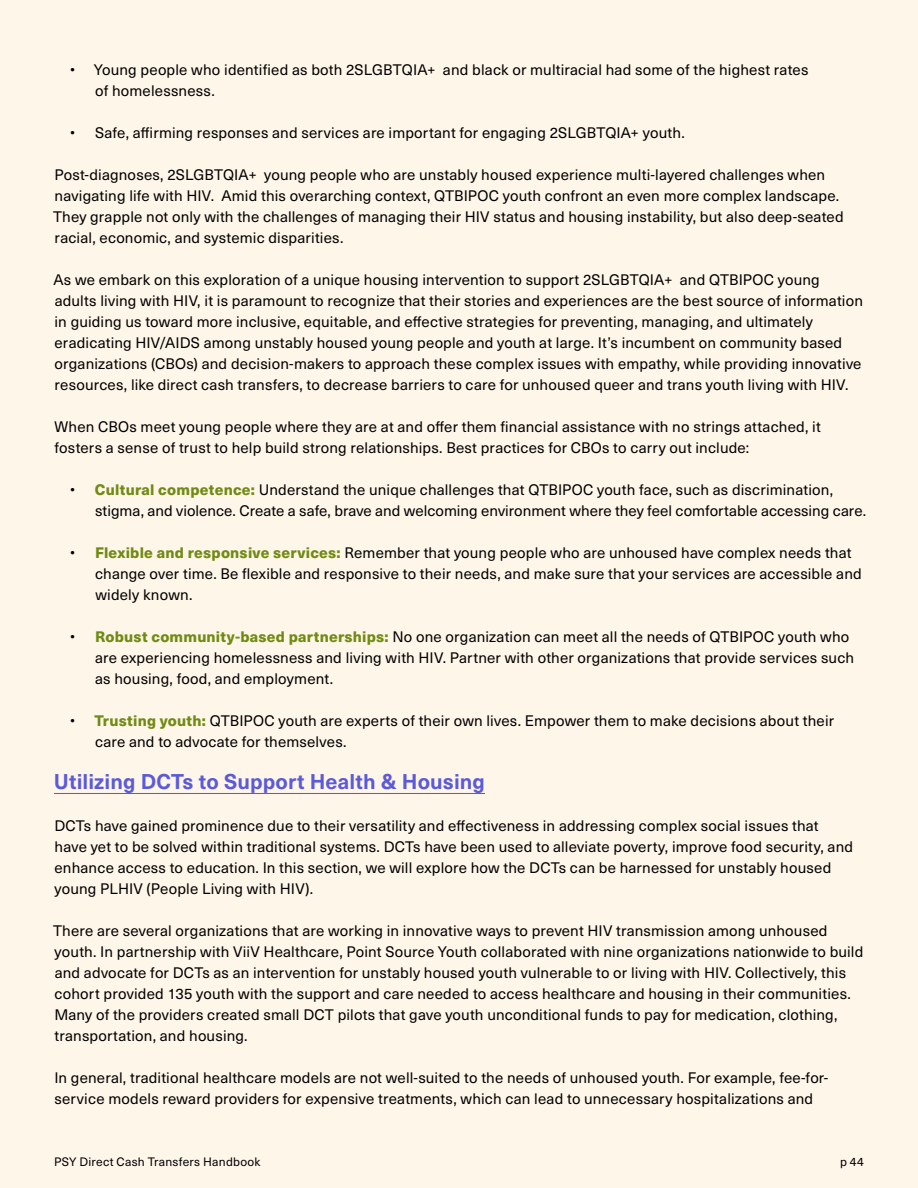
<style>
.page{position:relative;width:918px;height:1188px;background:#fff6ea}
.page>*{position:absolute;margin:0;border:0;box-sizing:border-box;transform-origin:0 0}
.t1{font:700 21px "Neue Haas Unica W1 G";letter-spacing:.005em;color:#5a5adb}
.t2{font:15px/21px "Neue Haas Unica W1 G";letter-spacing:.01em;color:#000}
.t3{font:12px "Neue Haas Unica W1 G";letter-spacing:.02em;color:#000}
.s1{font-weight:800;color:#708b13}
</style>
<div class="page">
<hr style="left:54px;top:793px;width:431px;height:1px;background:#5a5adb">
<p class="t2" style="left:95px;top:58px;width:715px;text-indent:-25px">• Young people who identified as both 2SLGBTQIA+ and black or multiracial had some of the highest rates of homelessness.</p>
<p class="t2" style="left:70px;top:121px;width:616px">• Safe, affirming responses and services are important for engaging 2SLGBTQIA+ youth.</p>
<p class="t2" style="left:53px;top:163px;width:792px">Post-diagnoses, 2SLGBTQIA+ young people who are unstably housed experience multi-layered challenges when navigating life with HIV. Amid this overarching context, QTBIPOC youth confront an even more complex landscape.<br>They grapple not only with the challenges of managing their HIV status and housing instability, but also deep-seated racial, economic, and systemic disparities.</p>
<p class="t2" style="left:54px;top:268px;width:811px">As we embark on this exploration of a unique housing intervention to support 2SLGBTQIA+ and QTBIPOC young adults living with HIV, it is paramount to recognize that their stories and experiences are the best source of information in guiding us toward more inclusive, equitable, and effective strategies for preventing, managing, and ultimately eradicating HIV/AIDS among unstably housed young people and youth at large. It’s incumbent on community based organizations (CBOs) and decision-makers to approach these complex issues with empathy, while providing innovative resources, like direct cash transfers, to decrease barriers to care for unhoused queer and trans youth living with HIV.</p>
<p class="t2" style="left:55px;top:415px;width:768px">When CBOs meet young people where they are at and offer them financial assistance with no strings attached, it fosters a sense of trust to help build strong relationships. Best practices for CBOs to carry out include:</p>
<p class="t2" style="left:95px;top:478px;width:773px;text-indent:-25px">• <span class="s1">Cultural competence:</span> Understand the unique challenges that QTBIPOC youth face, such as discrimination, stigma, and violence. Create a safe, brave and welcoming environment where they feel comfortable accessing care.</p>
<p class="t2" style="left:95px;top:541px;width:768px;text-indent:-25px">• <span class="s1">Flexible and responsive services:</span> Remember that young people who are unhoused have complex needs that change over time. Be flexible and responsive to their needs, and make sure that your services are accessible and widely known.</p>
<p class="t2" style="left:95px;top:625px;width:761px;text-indent:-25px">• <span class="s1">Robust community-based partnerships:</span> No one organization can meet all the needs of QTBIPOC youth who are experiencing homelessness and living with HIV. Partner with other organizations that provide services such as housing, food, and employment.</p>
<p class="t2" style="left:95px;top:709px;width:741px;text-indent:-25px">• <span class="s1">Trusting youth:</span> QTBIPOC youth are experts of their own lives. Empower them to make decisions about their care and to advocate for themselves.</p>
<h1 class="t1" style="left:54px;top:766px;width:433px">Utilizing DCTs to Support Health &amp; Housing</h1>
<p class="t2" style="left:54px;top:814px;width:800px">DCTs have gained prominence due to their versatility and effectiveness in addressing complex social issues that have yet to be solved within traditional systems. DCTs have been used to alleviate poverty, improve food security, and enhance access to education. In this section, we will explore how the DCTs can be harnessed for unstably housed young PLHIV (People Living with HIV).</p>
<p class="t2" style="left:53px;top:919px;width:812px">There are several organizations that are working in innovative ways to prevent HIV transmission among unhoused youth. In partnership with ViiV Healthcare, Point Source Youth collaborated with nine organizations nationwide to build and advocate for DCTs as an intervention for unstably housed youth vulnerable to or living with HIV. Collectively, this cohort provided 135 youth with the support and care needed to access healthcare and housing in their communities.<br>Many of the providers created small DCT pilots that gave youth unconditional funds to pay for medication, clothing, transportation, and housing.</p>
<p class="t2" style="left:54px;top:1066px;width:775px">In general, traditional healthcare models are not well-suited to the needs of unhoused youth. For example, fee-for&shy;service models reward providers for expensive treatments, which can lead to unnecessary hospitalizations and</p>
<p class="t3" style="left:54px;top:1153px;width:208px">PSY Direct Cash Transfers Handbook</p>
<p class="t3" style="left:840px;top:1153px;width:25px">p 44</p>
</div>
